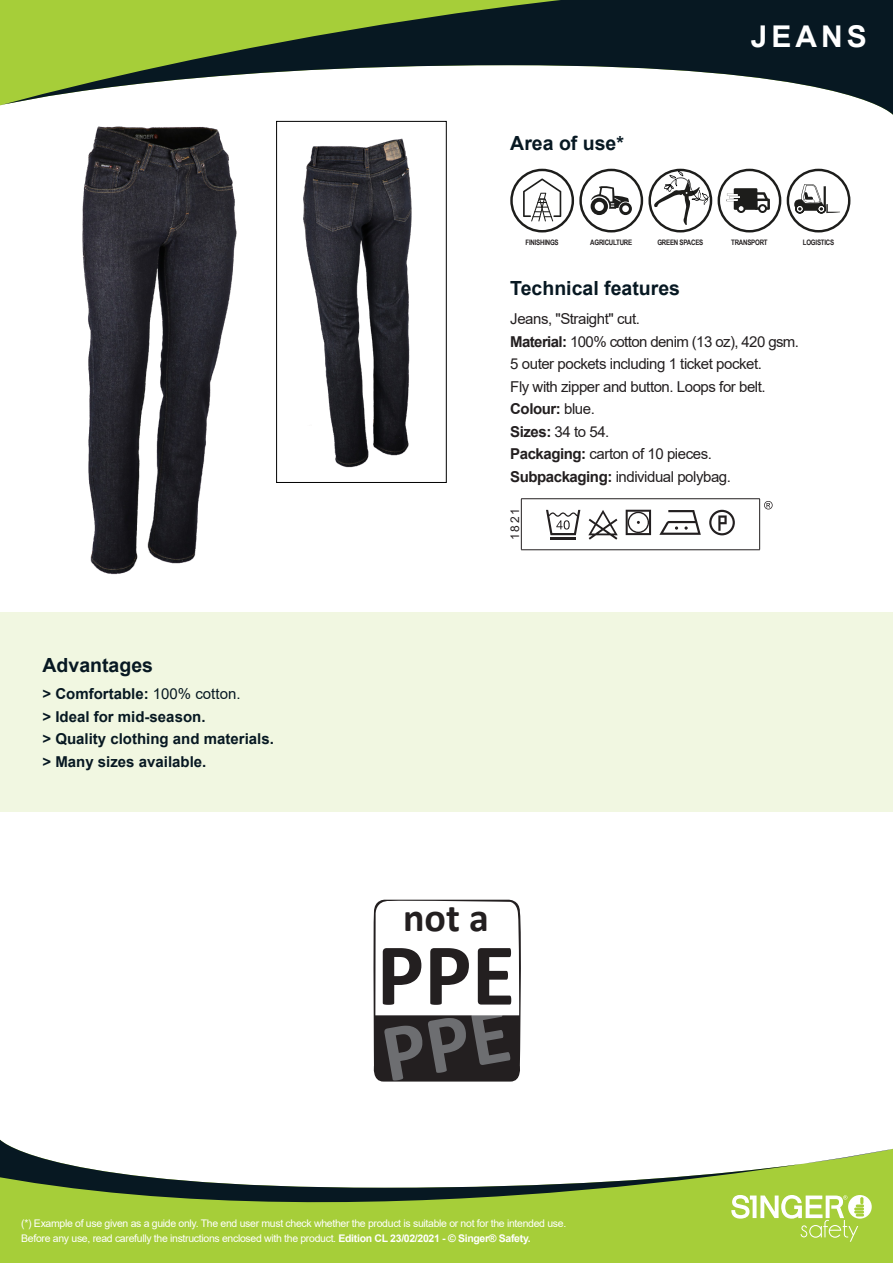
<style>
.page{position:relative;width:893px;height:1263px;background:#fff}
.page>*{position:absolute;margin:0;border:0;box-sizing:border-box;transform-origin:0 0}
.t1{font:700 89.4px "Calibri";color:#231f20}
.t2{font:700 40.05px "Calibri";color:#231f20}
.t3{font:700 30px "Arial";letter-spacing:.135em;color:#fff}
.t4{font:700 19.5px "Arial";color:#071822}
.t5{font:15px/22.5px "Arial";letter-spacing:-.03em;color:#231f20}
.t6{font:700 15px "Arial";color:#071822}
.t7{font:700 15px "Arial";letter-spacing:-.03em;color:#231f20}
.t8{font:12px "Arial";color:#231f20}
.t9{font:10.5px "Arial";letter-spacing:-.03em;color:#fff}
.t10{font:700 7.5px "Arial Narrow";letter-spacing:-.03em;color:#231f20}
.s1{font-weight:400}
.s2{font-weight:700}
</style>
<div class="page">
<svg style="left:0;top:0;width:893px;height:115px"></svg>
<div style="left:0;top:612px;width:893px;height:200px;background:#f1f7e1"></div>
<div style="left:0;top:1250px;width:893px;height:13px;background:#a6ce39"></div>
<svg style="left:0;top:1140px;width:893px;height:110px;fill:#a6ce39"></svg>
<hr style="left:521px;top:498px;width:239px;height:1px;background:#231f20">
<hr style="left:521px;top:499px;width:1px;height:51px;background:#231f20">
<hr style="left:759px;top:499px;width:1px;height:51px;background:#231f20">
<hr style="left:521px;top:549px;width:239px;height:1px;background:#231f20">
<div style="left:510px;top:169px;width:64px;height:63px;border:2px solid #1d1d1b;border-radius:50%"></div>
<svg style="left:523px;top:178px;width:38px;height:43px"></svg>
<svg style="left:591px;top:186px;width:41px;height:29px"></svg>
<div style="left:579px;top:169px;width:64px;height:63px;border:2px solid #1d1d1b;border-radius:50%"></div>
<div style="left:648px;top:169px;width:64px;height:63px;border:2px solid #1d1d1b;border-radius:50%"></div>
<svg style="left:654px;top:170px;width:56px;height:55px"></svg>
<div style="left:734px;top:188px;width:23px;height:22px;background:#1d1d1b"></div>
<svg style="left:755px;top:192px;width:15px;height:21px"></svg>
<svg style="left:727px;top:193px;width:19px;height:20px"></svg>
<div style="left:718px;top:169px;width:63px;height:63px;border:2px solid #1d1d1b;border-radius:50%"></div>
<div style="left:787px;top:169px;width:63px;height:63px;border:2px solid #1d1d1b;border-radius:50%"></div>
<svg style="left:794px;top:180px;width:46px;height:34px"></svg>
<svg style="left:546px;top:510px;width:34px;height:25px"></svg>
<hr style="left:550px;top:537px;width:26px;height:2px;background:#231f20">
<svg style="left:588px;top:510px;width:30px;height:30px"></svg>
<svg style="left:626px;top:510px;width:25px;height:25px"></svg>
<svg style="left:659px;top:510px;width:42px;height:25px"></svg>
<svg style="left:709px;top:510px;width:26px;height:25px"></svg>
<svg style="left:764px;top:501px;width:9px;height:8px"></svg>
<img style="left:303px;top:138px;width:109px;height:330px">
<div style="left:276px;top:121px;width:170px;height:362px;border:1px solid #000"></div>
<img style="left:82px;top:126px;width:155px;height:449px">
<svg style="left:731px;top:1195px;width:141px;height:47px"></svg>
<svg style="left:373px;top:900px;width:148px;height:181px"></svg>
<p class="t4" style="left:510px;top:130px;width:115px">Area of use*</p>
<p class="t3" style="left:751px;top:16px;width:118px">JEANS</p>
<p class="t4" style="left:43px;top:652px;width:112px">Advantages</p>
<p class="t6" style="left:43px;top:683px;width:199px">&gt; Comfortable: <span class="s1">100% cotton.</span></p>
<p class="t6" style="left:43px;top:706px;width:164px">&gt; Ideal for mid-season.</p>
<p class="t6" style="left:43px;top:728px;width:233px">&gt; Quality clothing and materials.</p>
<p class="t6" style="left:43px;top:751px;width:165px">&gt; Many sizes available.</p>
<p class="t10" style="left:526px;top:237px;width:35px">FINISHINGS</p>
<p class="t10" style="left:590px;top:237px;width:44px">AGRICULTURE</p>
<p class="t10" style="left:657px;top:237px;width:47px">GREEN SPACES</p>
<p class="t10" style="left:731px;top:237px;width:38px">TRANSPORT</p>
<p class="t10" style="left:803px;top:237px;width:33px">LOGISTICS</p>
<p class="t4" style="left:510px;top:274px;width:171px">Technical features</p>
<p class="t5" style="left:510px;top:308px;width:131px">Jeans, "Straight" cut.</p>
<p class="t5" style="left:510px;top:330px;width:290px"><span class="s2">Material:</span> 100% cotton denim (13 oz), 420 gsm.<br>5 outer pockets including 1 ticket pocket.<br>Fly with zipper and button. Loops for belt.</p>
<p class="t7" style="left:510px;top:398px;width:86px">Colour: <span class="s1">blue.</span></p>
<p class="t5" style="left:510px;top:420px;width:101px"><span class="s2">Sizes:</span> 34 to 54.</p>
<p class="t5" style="left:510px;top:443px;width:203px"><span class="s2">Packaging:</span> carton of 10 pieces.</p>
<p class="t5" style="left:510px;top:465px;width:222px"><span class="s2">Subpackaging:</span> individual polybag.</p>
<p class="t8" style="left:506px;top:540px;width:34px;rotate:-90deg">1821</p>
<p class="t2" style="left:403px;top:892px;width:87px">not a</p>
<p class="t1" style="left:377px;top:918px;width:140px">PPE</p>
<p class="t9" style="left:21px;top:1216px;width:547px">(*) Example of use given as a guide only. The end user must check whether the product is suitable or not for the intended use.</p>
<p class="t9" style="left:21px;top:1231px;width:511px">Before any use, read carefully the instructions enclosed with the product. <span class="s2">Edition CL 23/02/2021 - © Singer® Safety.</span></p>
</div>
